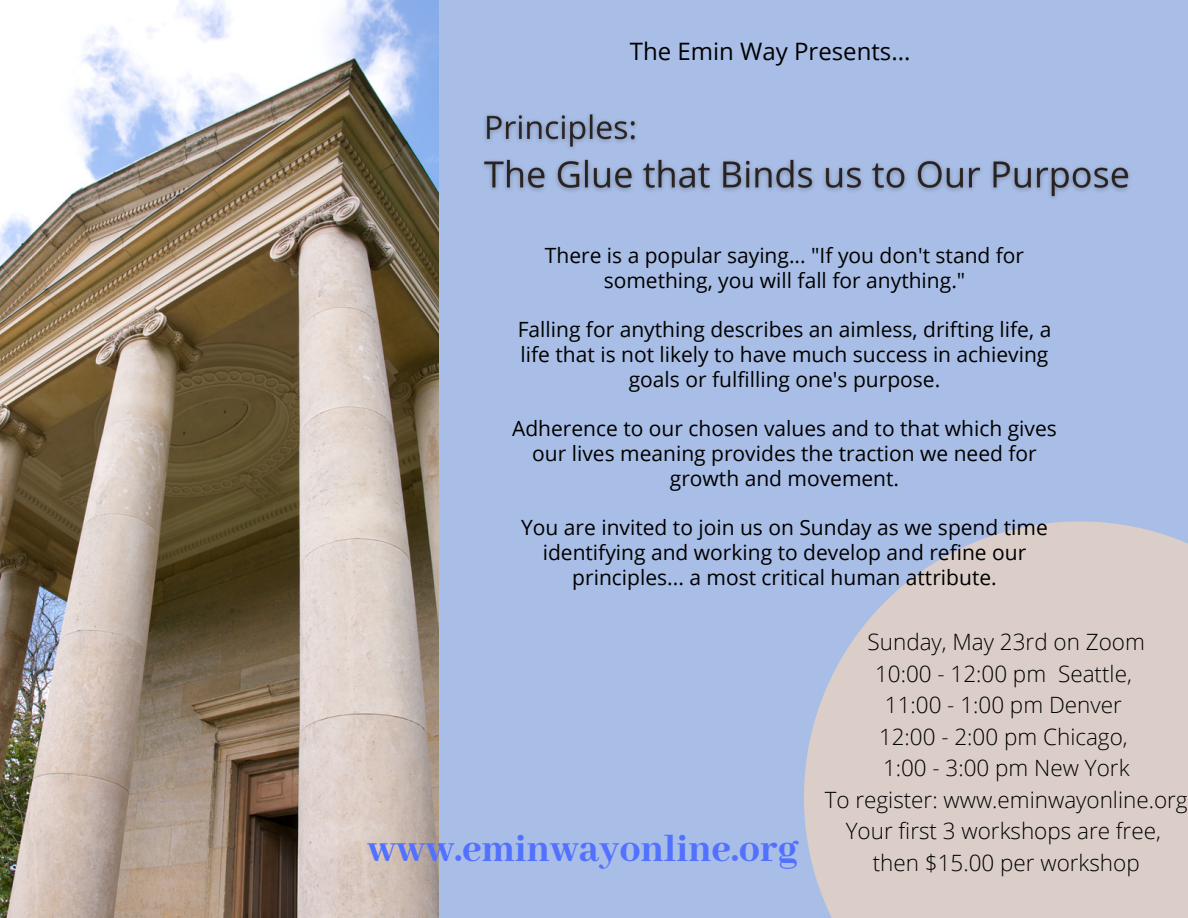
<style>
.page{position:relative;width:1188px;height:918px;background:#fff}
.page>*{position:absolute;margin:0;border:0;box-sizing:border-box;transform-origin:0 0}
.t1{font:800 42px "Abhaya Libre";color:#5271ff}
.t2{font:24px "Open Sans";color:#000}
.t3{font:300 22.5px "Open Sans";color:#000}
.t4{font:21px/24.8px "Open Sans";color:#000;text-align:center}
</style>
<div class="page">
<img style="left:0;top:0;width:439px;height:918px">
<div style="left:439px;top:0;width:749px;height:918px;background:#a9bee6"></div>
<svg style="left:804px;top:521px;width:384px;height:397px;background:#d4cccb"></svg>
<img style="left:483px;top:114px;width:647px;height:84px">
<p class="t2" style="left:630px;top:35px;width:282px">The Emin Way Presents...</p>
<p class="t4" style="left:545px;top:242px;width:481px">There is a popular saying... "If you don't stand for something, you will fall for anything."</p>
<p class="t4" style="left:518px;top:317px;width:535px">Falling for anything describes an aimless, drifting life, a life that is not likely to have much success in achieving goals or fulfilling one's purpose.</p>
<p class="t4" style="left:512px;top:416px;width:546px">Adherence to our chosen values and to that which gives our lives meaning provides the traction we need for growth and movement.</p>
<p class="t4" style="left:521px;top:515px;width:528px">You are invited to join us on Sunday as we spend time identifying and working to develop and refine our principles... a most critical human attribute.</p>
<p class="t1" style="left:367px;top:826px;width:433px">www.eminwayonline.org</p>
<p class="t3" style="left:868px;top:626px;width:279px">Sunday, May 23rd on Zoom</p>
<p class="t3" style="left:875px;top:658px;width:258px">10:00 - 12:00 pm Seattle,</p>
<p class="t3" style="left:885px;top:689px;width:238px">11:00 - 1:00 pm Denver</p>
<p class="t3" style="left:879px;top:721px;width:250px">12:00 - 2:00 pm Chicago,</p>
<p class="t3" style="left:883px;top:752px;width:248px">1:00 - 3:00 pm New York</p>
<p class="t3" style="left:825px;top:784px;width:364px">To register: www.eminwayonline.org</p>
<p class="t3" style="left:846px;top:815px;width:317px">Your first 3 workshops are free,</p>
<p class="t3" style="left:873px;top:847px;width:268px">then $15.00 per workshop</p>
</div>
